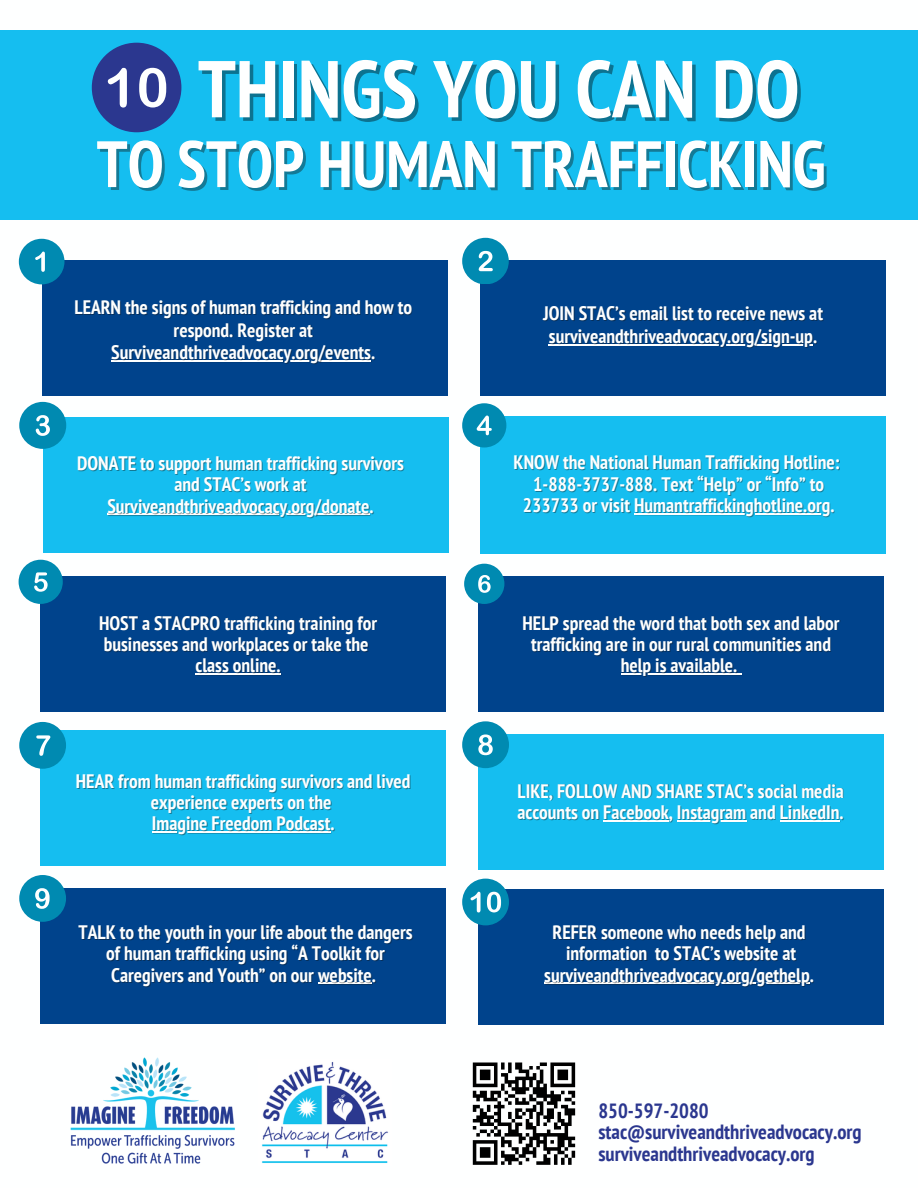
<style>
.page{position:relative;width:918px;height:1188px;background:#fff}
.page>*{position:absolute;margin:0;border:0;box-sizing:border-box;transform-origin:0 0}
.t1{font:700 condensed 80.4px "PT Sans";color:#feffff}
.t2{font:700 condensed 65.4px "PT Sans";color:#fff}
.t3{font:700 condensed 20.55px "PT Sans";color:#2b378f}
.t4{font:700 condensed 19.5px/21.3px "PT Sans";color:#feffff;text-align:center}
.s1{color:rgb(20 20 17/.4)}
</style>
<div class="page">
<img style="left:0;top:30px;width:918px;height:1135px">
<hr style="left:544px;top:983px;width:266px;height:1px;background:#feffff">
<hr style="left:621px;top:673px;width:116px;height:2px;background:#feffff">
<div style="left:92px;top:43px;width:89px;height:89px;background:#2b378f;border-radius:50%"></div>
<svg style="left:108px;top:68px;width:19px;height:40px"></svg>
<svg style="left:139px;top:68px;width:27px;height:40px"></svg>
<p class="t1" style="left:198px;top:35px;width:603px">THINGS YOU CAN DO</p>
<p class="t2" style="left:97px;top:121px;width:730px">TO STOP HUMAN TRAFFICKING</p>
<p class="t4" style="left:74px;top:296px;width:339px;line-height:22.5px">LEARN the signs of human trafficking and how to respond. Register at</p>
<p class="t4" style="left:111px;top:341px;width:266px">Surviveandthriveadvocacy.org/events<span class="s1">.</span></p>
<p class="t4" style="left:77px;top:452px;width:328px">DONATE to support human trafficking survivors and STAC’s work at<br>Surviveandthriveadvocacy.org/donate<span class="s1">.</span></p>
<p class="t4" style="left:99px;top:612px;width:280px;text-align:left">HOST a STACPRO trafficking training for businesses and workplaces or take the</p>
<p class="t4" style="left:196px;top:654px;width:87px">class online.</p>
<p class="t4" style="left:76px;top:770px;width:336px">HEAR from human trafficking survivors and lived experience experts on the</p>
<p class="t4" style="left:152px;top:813px;width:185px">Imagine Freedom Podcast<span class="s1">.</span></p>
<p class="t4" style="left:79px;top:921px;width:336px">TALK to the youth in your life about the dangers of human trafficking using “A Toolkit for<br>Caregivers and Youth” on our website<span class="s1">.</span></p>
<p class="t4" style="left:543px;top:302px;width:281px;line-height:22.5px;text-align:left">JOIN STAC’s email list to receive news at surviveandthriveadvocacy.org/sign-up<span class="s1">.</span></p>
<p class="t4" style="left:514px;top:452px;width:328px">KNOW the National Human Trafficking Hotline:</p>
<p class="t4" style="left:523px;top:473px;width:314px">1-888-3737-888. Text “Help” or “Info” to<br>233733 or v<span class="s1">isit</span> Humantraffickinghotline.org<span class="s1">.</span></p>
<p class="t4" style="left:523px;top:612px;width:318px">HELP spread the word that both sex and labor trafficking are in our rural communities and</p>
<p class="t4" style="left:621px;top:654px;width:118px">help is available.</p>
<p class="t4" style="left:517px;top:780px;width:329px;text-align:left">LIKE, FOLLOW AND SHARE STAC’s social media accounts on Facebook<span class="s1">,</span> Instagram <span class="s1">and</span> LinkedIn<span class="s1">.</span></p>
<p class="t4" style="left:553px;top:921px;width:255px">REFER someone who needs help and</p>
<p class="t4" style="left:544px;top:942px;width:272px">information to STAC’s website at surviveandthriveadvocacy.org/gethelp<span class="s1">.</span></p>
<p class="t3" style="left:598px;top:1097px;width:112px">850-597-2080</p>
<p class="t3" style="left:598px;top:1118px;width:265px">stac@surviveandthriveadvocacy.org</p>
<p class="t3" style="left:598px;top:1140px;width:218px">surviveandthriveadvocacy.org</p>
</div>
